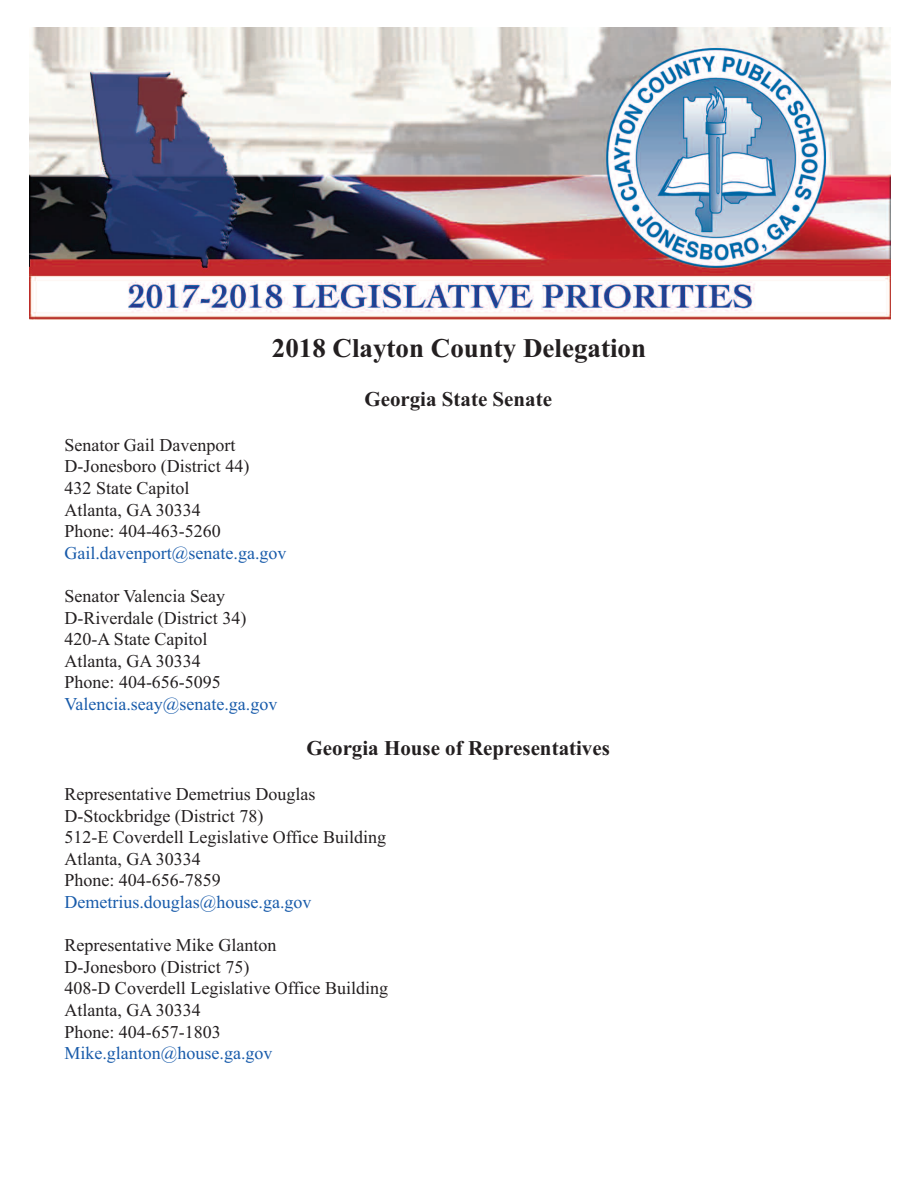
<style>
.page{position:relative;width:918px;height:1188px;background:#fff}
.page>*{position:absolute;margin:0;border:0;box-sizing:border-box;transform-origin:0 0}
.t1{font:700 27px "Times New Roman";color:#231f20}
.t2{font:700 21px "Times New Roman";color:#231f20}
.t3{font:18px/21.6px "Times New Roman";color:#231f20}
.t4{font:18px "Times New Roman";color:#185baa}
</style>
<div class="page">
<img style="left:29px;top:27px;width:862px;height:293px">
<h1 class="t1" style="left:272px;top:332px;width:376px">2018 Clayton County Delegation</h1>
<p class="t3" style="left:64px;top:434px;width:186px">Senator Gail Davenport<br>D-Jonesboro (District 44)<br>432 State Capitol<br>Atlanta, GA 30334<br>Phone: 404-463-5260</p>
<p class="t4" style="left:64px;top:542px;width:224px">Gail.davenport@senate.ga.gov</p>
<p class="t3" style="left:64px;top:585px;width:183px">Senator Valencia Seay<br>D-Riverdale (District 34)<br>420-A State Capitol<br>Atlanta, GA 30334<br>Phone: 404-656-5095</p>
<p class="t4" style="left:64px;top:693px;width:214px">Valencia.seay@senate.ga.gov</p>
<p class="t2" style="left:364px;top:386px;width:189px">Georgia State Senate</p>
<p class="t2" style="left:307px;top:735px;width:305px">Georgia House of Representatives</p>
<p class="t3" style="left:64px;top:783px;width:323px">Representative Demetrius Douglas<br>D-Stockbridge (District 78)<br>512-E Coverdell Legislative Office Building<br>Atlanta, GA 30334<br>Phone: 404-656-7859</p>
<p class="t4" style="left:64px;top:891px;width:249px">Demetrius.douglas@house.ga.gov</p>
<p class="t3" style="left:64px;top:934px;width:325px">Representative Mike Glanton<br>D-Jonesboro (District 75)<br>408-D Coverdell Legislative Office Building<br>Atlanta, GA 30334<br>Phone: 404-657-1803</p>
<p class="t4" style="left:64px;top:1042px;width:210px">Mike.glanton@house.ga.gov</p>
</div>
